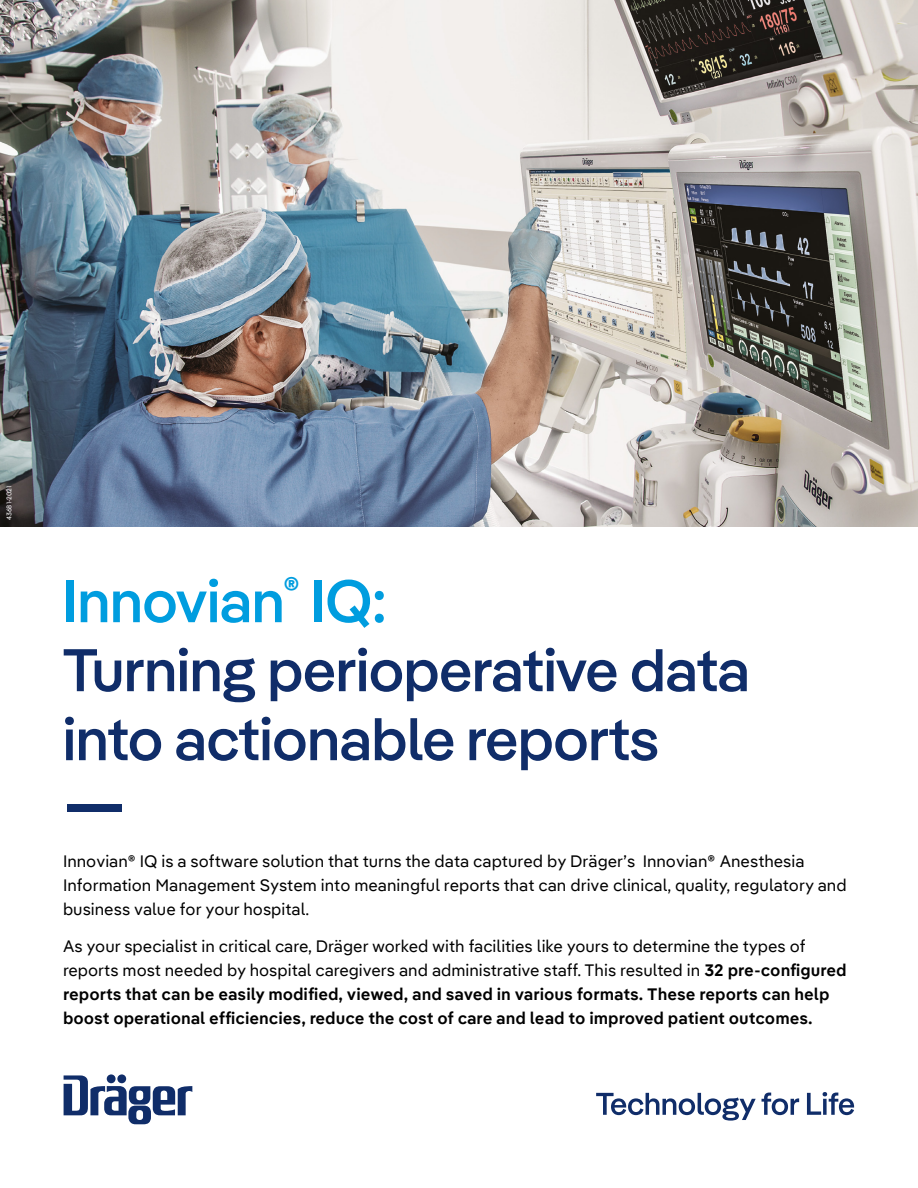
<style>
.page{position:relative;width:918px;height:1188px;background:#fff}
.page>*{position:absolute;margin:0;border:0;box-sizing:border-box;transform-origin:0 0}
.t1{font:500 75px "Draeger Pangea";color:#102d69}
.t2{font:500 60px/69px "Draeger Pangea";color:#102d69}
.t3{font:600 16.5px/24px "Draeger Pangea Text";color:#000}
.t4{font:16.5px/24px "Draeger Pangea Text";color:#000}
.t5{font:6.75px "Draeger Pangea Text";color:#fff}
.s1{color:#009ddf}
.s2{font-weight:400}
</style>
<div class="page">
<img style="left:0;top:0;width:918px;height:526px">
<svg style="left:64px;top:1074px;width:128px;height:50px"></svg>
<svg style="left:596px;top:1093px;width:160px;height:28px"></svg>
<svg style="left:762px;top:1093px;width:37px;height:22px"></svg>
<svg style="left:807px;top:1092px;width:47px;height:23px"></svg>
<p class="t5" style="left:4px;top:520px;width:36px;rotate:-90deg">43681-2021</p>
<h2 class="t2" style="left:63px;top:563px;width:688px"><span class="s1">Innovian</span><sup>®</sup> <span class="s1">IQ:<br></span>Turning perioperative data into actionable reports</h2>
<h1 class="t1" style="left:63px;top:750px;width:64px">—</h1>
<p class="t4" style="left:63px;top:848px;width:785px">Innovian® IQ is a software solution that turns the data captured by Dräger’s Innovian® Anesthesia<br>Information Management System into meaningful reports that can drive clinical, quality, regulatory and business value for your hospital.</p>
<p class="t3" style="left:63px;top:933px;width:785px"><span class="s2">As your specialist in critical care, Dräger worked with facilities like yours to determine the types of reports most needed by hospital caregivers and administrative staff. This resulted in</span> 32 pre-configured reports that can be easily modified, viewed, and saved in various formats. These reports can help boost operational efficiencies, reduce the cost of care and lead to improved patient outcomes.</p>
</div>
